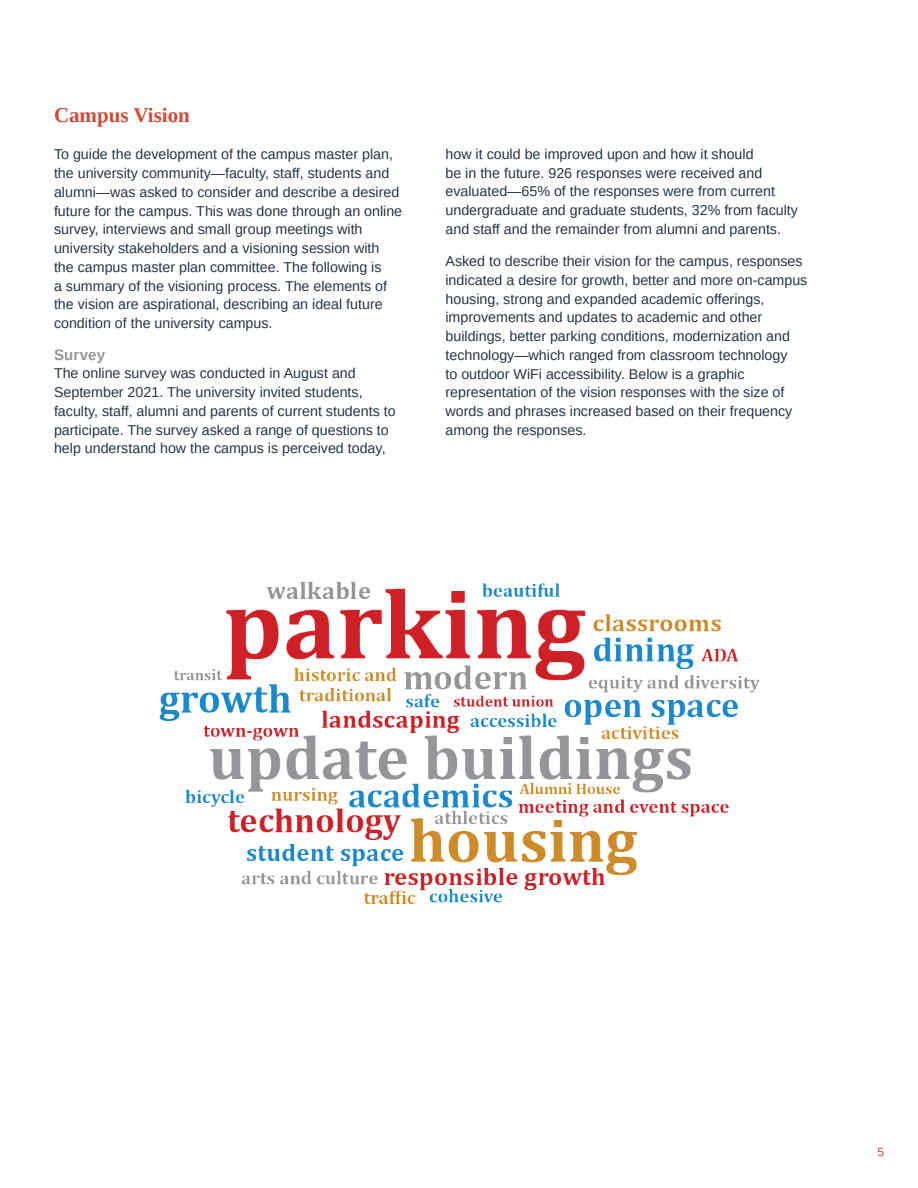
<style>
.page{position:relative;width:918px;height:1188px;background:#fff}
.page>*{position:absolute;margin:0;border:0;box-sizing:border-box;transform-origin:0 0}
.Heading_1{font:700 21px "Liberation Serif";color:#d34a37}
.Heading_2{font:700 15px "Liberation Sans";letter-spacing:.015em;color:#939598}
.t1{font:14.25px/18.8px "Liberation Sans";color:#263544}
.t2{font:12px "Liberation Sans";color:#d34a37}
</style>
<div class="page">
<img style="left:159px;top:582px;width:601px;height:322px">
<p class="Heading_1" style="left:54px;top:101px;width:137px">Campus Vision</p>
<p class="t1" style="left:54px;top:145px;width:350px">To guide the development of the campus master plan, the university community—faculty, staff, students and alumni—was asked to consider and describe a desired future for the campus. This was done through an online survey, interviews and small group meetings with university stakeholders and a visioning session with the campus master plan committee. The following is<br>a summary of the visioning process. The elements of the vision are aspirational, describing an ideal future condition of the university campus.</p>
<p class="Heading_2" style="left:54px;top:344px;width:53px">Survey</p>
<p class="t1" style="left:54px;top:364px;width:343px">The online survey was conducted in August and September 2021. The university invited students, faculty, staff, alumni and parents of current students to participate. The survey asked a range of questions to help understand how the campus is perceived today,</p>
<p class="t1" style="left:446px;top:145px;width:354px">how it could be improved upon and how it should<br>be in the future. 926 responses were received and evaluated—65% of the responses were from current undergraduate and graduate students, 32% from faculty and staff and the remainder from alumni and parents.</p>
<p class="t1" style="left:446px;top:252px;width:363px">Asked to describe their vision for the campus, responses indicated a desire for growth, better and more on-campus housing, strong and expanded academic offerings, improvements and updates to academic and other buildings, better parking conditions, modernization and technology—which ranged from classroom technology<br>to outdoor WiFi accessibility. Below is a graphic representation of the vision responses with the size of words and phrases increased based on their frequency among the responses.</p>
<p class="t2" style="left:878px;top:1144px;width:8px">5</p>
</div>
